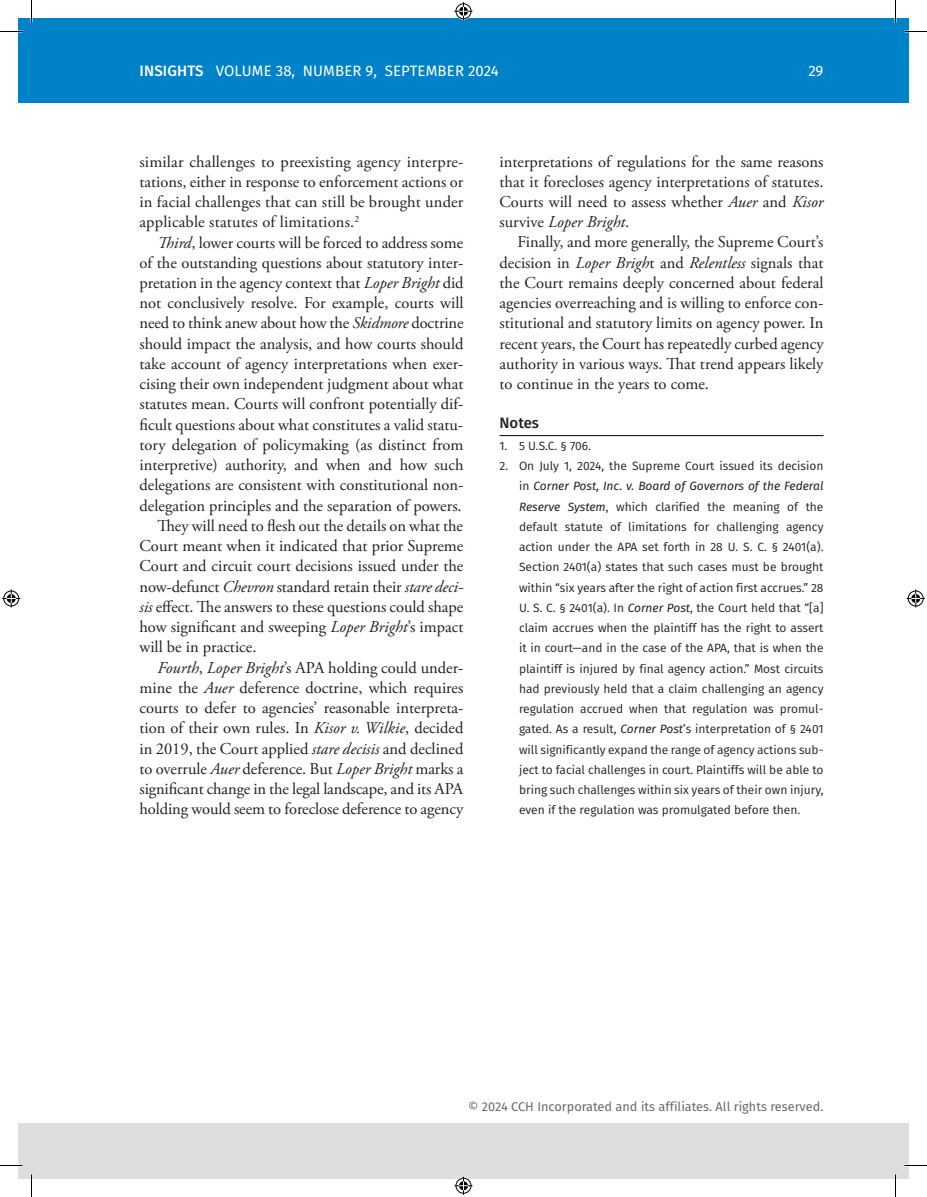
<style>
.page{position:relative;width:927px;height:1197px;background:#fff}
.page>*{position:absolute;margin:0;border:0;box-sizing:border-box;transform-origin:0 0}
.t1{font:16.5px/20.2px "Adobe Garamond Pro";color:#231f20;text-align:justify}
.t2{font:15px "Fira Sans";letter-spacing:.01em;color:#fff}
.t3{font:500 15px "Fira Sans";color:#231f20}
.t4{font:12.75px "Fira Sans";color:#69696c}
.t5{font:12px/20.2px "Fira Sans";color:#231f20;text-align:justify}
.s1{font-weight:500}
.s2{font-style:italic}
</style>
<div class="page">
<div style="left:18px;top:18px;width:891px;height:86px;background:#0082c8"></div>
<div style="left:18px;top:1124px;width:891px;height:55px;background:#dcdddf"></div>
<hr style="left:500px;top:435px;width:324px;height:1px;background:#231f20">
<svg style="left:0;top:31px;width:22px;height:1px"></svg>
<svg style="left:904px;top:31px;width:23px;height:1px"></svg>
<svg style="left:0;top:1165px;width:22px;height:1px"></svg>
<svg style="left:904px;top:1165px;width:23px;height:1px"></svg>
<svg style="left:31px;top:0;width:1px;height:22px"></svg>
<svg style="left:31px;top:1174px;width:1px;height:23px"></svg>
<svg style="left:895px;top:0;width:1px;height:22px"></svg>
<svg style="left:895px;top:1174px;width:1px;height:23px"></svg>
<svg style="left:454px;top:2px;width:18px;height:18px"></svg>
<svg style="left:454px;top:1177px;width:18px;height:18px"></svg>
<svg style="left:2px;top:590px;width:18px;height:18px"></svg>
<svg style="left:907px;top:590px;width:18px;height:18px"></svg>
<p class="t2" style="left:140px;top:60px;width:361px"><span class="s1">INSIGHTS</span> VOLUME 38, NUMBER 9, SEPTEMBER 2024</p>
<p class="t2" style="left:808px;top:59px;width:17px">29</p>
<p class="t1" style="left:140px;top:152px;width:326px">similar challenges to preexisting agency interpre&shy;tations, either in response to enforcement actions or in facial challenges that can still be brought under applicable statutes of limitations.<sup>2</sup></p>
<p class="t1" style="left:158px;top:233px;width:307px"><span class="s2">Third</span>, lower courts will be forced to address some</p>
<p class="t1" style="left:139px;top:253px;width:326px">of the outstanding questions about statutory inter-</p>
<p class="t1" style="left:139px;top:273px;width:326px">pretation in the agency context that <span class="s2">Loper Bright</span> did</p>
<p class="t1" style="left:139px;top:293px;width:326px">not conclusively resolve. For example, courts will</p>
<p class="t1" style="left:139px;top:314px;width:326px">need to think anew about how the <span class="s2">Skidmore</span> doctrine</p>
<p class="t1" style="left:139px;top:334px;width:325px">should impact the analysis, and how courts should</p>
<p class="t1" style="left:139px;top:354px;width:325px">take account of agency interpretations when exer-</p>
<p class="t1" style="left:139px;top:374px;width:325px">cising their own independent judgment about what</p>
<p class="t1" style="left:139px;top:395px;width:326px">statutes mean. Courts will confront potentially dif-</p>
<p class="t1" style="left:139px;top:415px;width:325px">ficult questions about what constitutes a valid statu-</p>
<p class="t1" style="left:139px;top:435px;width:326px">tory delegation of policymaking (as distinct from</p>
<p class="t1" style="left:139px;top:455px;width:326px">interpretive) authority, and when and how such</p>
<p class="t1" style="left:139px;top:476px;width:325px">delegations are consistent with constitutional non-</p>
<p class="t1" style="left:139px;top:496px;width:324px">delegation principles and the separation of powers.</p>
<p class="t1" style="left:158px;top:516px;width:307px">They will need to flesh out the details on what the</p>
<p class="t1" style="left:139px;top:536px;width:325px">Court meant when it indicated that prior Supreme</p>
<p class="t1" style="left:139px;top:557px;width:325px">Court and circuit court decisions issued under the</p>
<p class="t1" style="left:139px;top:577px;width:325px">now-defunct <span class="s2">Chevron</span> standard retain their <span class="s2">stare deci-</span></p>
<p class="t1" style="left:139px;top:597px;width:325px"><span class="s2">sis</span> effect. The answers to these questions could shape</p>
<p class="t1" style="left:139px;top:617px;width:326px">how significant and sweeping <span class="s2">Loper Bright</span>’s impact</p>
<p class="t1" style="left:139px;top:638px;width:119px">will be in practice.</p>
<p class="t1" style="left:158px;top:658px;width:307px"><span class="s2">Fourth</span>, <span class="s2">Loper Bright</span>’s APA holding could under-</p>
<p class="t1" style="left:139px;top:678px;width:325px">mine the <span class="s2">Auer</span> deference doctrine, which requires</p>
<p class="t1" style="left:139px;top:698px;width:325px">courts to defer to agencies’ reasonable interpreta-</p>
<p class="t1" style="left:139px;top:719px;width:325px">tion of their own rules. In <span class="s2">Kisor v. Wilkie</span>, decided</p>
<p class="t1" style="left:139px;top:739px;width:326px">in 2019, the Court applied <span class="s2">stare decisis</span> and declined</p>
<p class="t1" style="left:139px;top:759px;width:326px">to overrule <span class="s2">Auer</span> deference. But <span class="s2">Loper Bright</span> marks a</p>
<p class="t1" style="left:139px;top:779px;width:325px">significant change in the legal landscape, and its APA</p>
<p class="t1" style="left:139px;top:800px;width:325px">holding would seem to foreclose deference to agency</p>
<p class="t1" style="left:500px;top:152px;width:326px">interpretations of regulations for the same reasons that it forecloses agency interpretations of statutes.<br>Courts will need to assess whether <span class="s2">Auer</span> and <span class="s2">Kisor </span>survive <span class="s2">Loper Bright</span>.</p>
<p class="t1" style="left:500px;top:233px;width:326px;text-indent:18px">Finally, and more generally, the Supreme Court’s decision in <span class="s2">Loper Brigh</span>t and <span class="s2">Relentless</span> signals that the Court remains deeply concerned about federal agencies overreaching and is willing to enforce con&shy;stitutional and statutory limits on agency power. In recent years, the Court has repeatedly curbed agency authority in various ways. That trend appears likely to continue in the years to come.</p>
<p class="t3" style="left:500px;top:410px;width:41px">Notes</p>
<p class="t5" style="left:500px;top:435px;width:93px">1. 5 U.S.C. § 706.</p>
<p class="t5" style="left:519px;top:456px;width:306px;text-indent:-20px">2. On July 1, 2024, the Supreme Court issued its decision in <span class="s2">Corner Post, Inc. v. Board of Governors of the Federal Reserve System</span>, which clarified the meaning of the default statute of limitations for challenging agency action under the APA set forth in 28 U. S. C. § 2401(a).<br>Section 2401(a) states that such cases must be brought within “six years after the right of action first accrues.” 28<br>U. S. C. § 2401(a). In <span class="s2">Corner Post</span>, the Court held that “[a] claim accrues when the plaintiff has the right to assert it in court—and in the case of the APA, that is when the plaintiff is injured by final agency action.” Most circuits had previously held that a claim challenging an agency regulation accrued when that regulation was promul&shy;gated. As a result, <span class="s2">Corner Post</span>’s interpretation of § 2401 will significantly expand the range of agency actions sub&shy;ject to facial challenges in court. Plaintiffs will be able to bring such challenges within six years of their own injury, even if the regulation was promulgated before then.</p>
<p class="t4" style="left:468px;top:1097px;width:357px">© 2024 CCH Incorporated and its affiliates. All rights reserved.</p>
</div>
